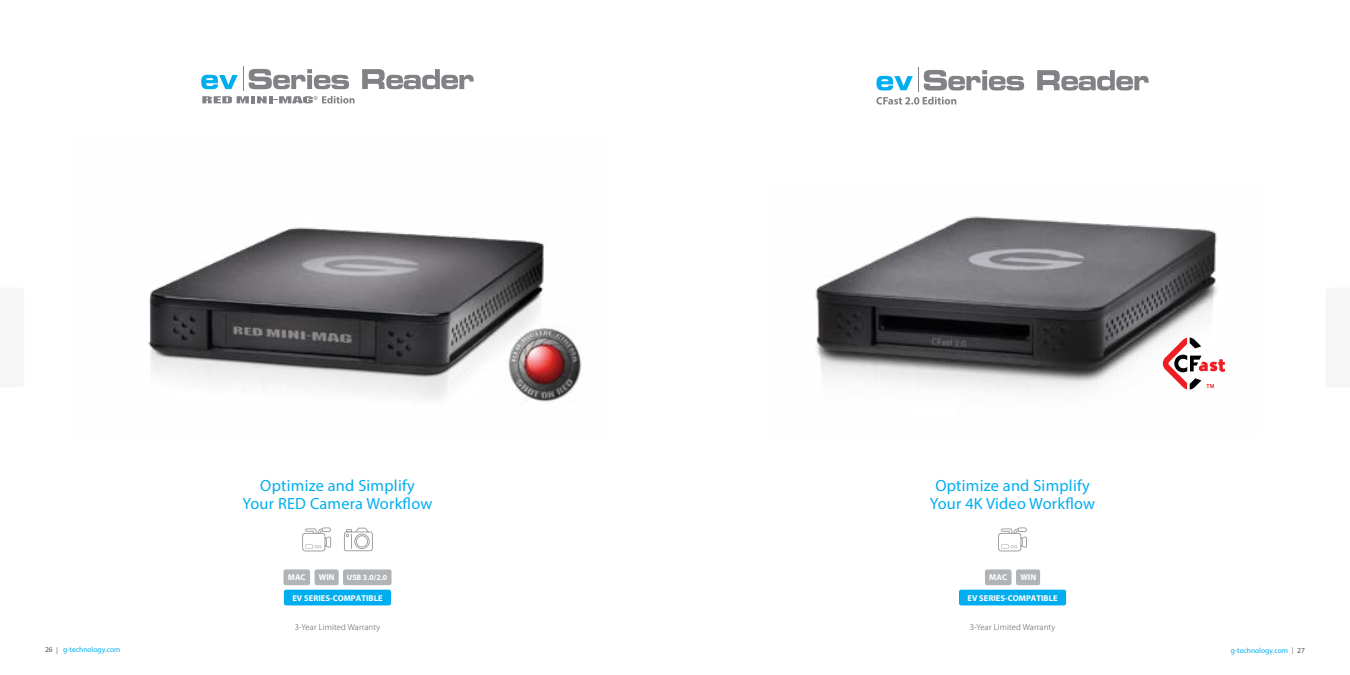
<style>
.page{position:relative;width:1350px;height:675px;background:#fff}
.page>*{position:absolute;margin:0;border:0;box-sizing:border-box;transform-origin:0 0}
.t1{font:16.25px/18.8px "Myriad Pro";letter-spacing:.015em;color:#00aeef;text-align:center}
.t2{font:300 8.75px "Myriad Pro";letter-spacing:.015em;color:#4d4d4f}
.t3{font:700 8.5px "Myriad Pro";color:#fff}
.t4{font:700 7.88px "Myriad Pro";color:#fff}
.t5{font:7.5px "Myriad Pro";color:#00aeef}
.s1{color:#4d4d4f}
.s2{font-weight:300;font-size:10px;color:#4d4d4f}
</style>
<div class="page">
<img style="left:815px;top:216px;width:403px;height:174px">
<img style="left:148px;top:227px;width:398px;height:173px">
<svg style="left:1037px;top:70px;width:112px;height:21px"></svg>
<svg style="left:876px;top:68px;width:148px;height:37px"></svg>
<div style="left:985px;top:569px;width:27px;height:16px;background:#b1b4b6;border-radius:2px"></div>
<div style="left:1016px;top:569px;width:24px;height:16px;background:#b1b4b6;border-radius:2px"></div>
<div style="left:959px;top:590px;width:107px;height:15px;background:#00aeef;border-radius:2px"></div>
<svg style="left:1162px;top:338px;width:63px;height:52px"></svg>
<svg style="left:362px;top:69px;width:112px;height:20px"></svg>
<svg style="left:201px;top:67px;width:153px;height:37px"></svg>
<div style="left:283px;top:569px;width:27px;height:16px;background:#b1b4b6;border-radius:2px"></div>
<div style="left:315px;top:569px;width:24px;height:16px;background:#b1b4b6;border-radius:2px"></div>
<div style="left:343px;top:569px;width:49px;height:16px;background:#b1b4b6;border-radius:2px"></div>
<div style="left:284px;top:590px;width:107px;height:15px;background:#00aeef;border-radius:2px"></div>
<svg style="left:302px;top:527px;width:29px;height:24px"></svg>
<svg style="left:344px;top:528px;width:29px;height:23px"></svg>
<svg style="left:998px;top:527px;width:29px;height:24px"></svg>
<img style="left:505px;top:324px;width:77px;height:78px">
<p class="t1" style="left:243px;top:476px;width:191px">Optimize and Simplify<br>Your RED Camera Workflow</p>
<p class="t1" style="left:930px;top:476px;width:167px">Optimize and Simplify<br>Your 4K Video Workflow</p>
<p class="t3" style="left:288px;top:572px;width:19px">MAC</p>
<p class="t3" style="left:319px;top:572px;width:17px">WIN</p>
<p class="t4" style="left:347px;top:572px;width:42px">USB 3.0/2.0</p>
<p class="t3" style="left:292px;top:592px;width:92px">EV SERIES-COMPATIBLE</p>
<p class="t2" style="left:295px;top:622px;width:87px">3-Year Limited Warranty</p>
<p class="t2" style="left:970px;top:622px;width:87px">3-Year Limited Warranty</p>
<p class="t3" style="left:989px;top:572px;width:19px">MAC</p>
<p class="t3" style="left:1020px;top:572px;width:17px">WIN</p>
<p class="t3" style="left:967px;top:592px;width:92px">EV SERIES-COMPATIBLE</p>
<p class="t5" style="left:45px;top:645px;width:77px"><span class="s1">26</span> <span class="s2">I</span> g-technology.com</p>
<p class="t5" style="left:1231px;top:645px;width:76px">g-technology.com <span class="s2">I</span> <span class="s1">27</span></p>
</div>
